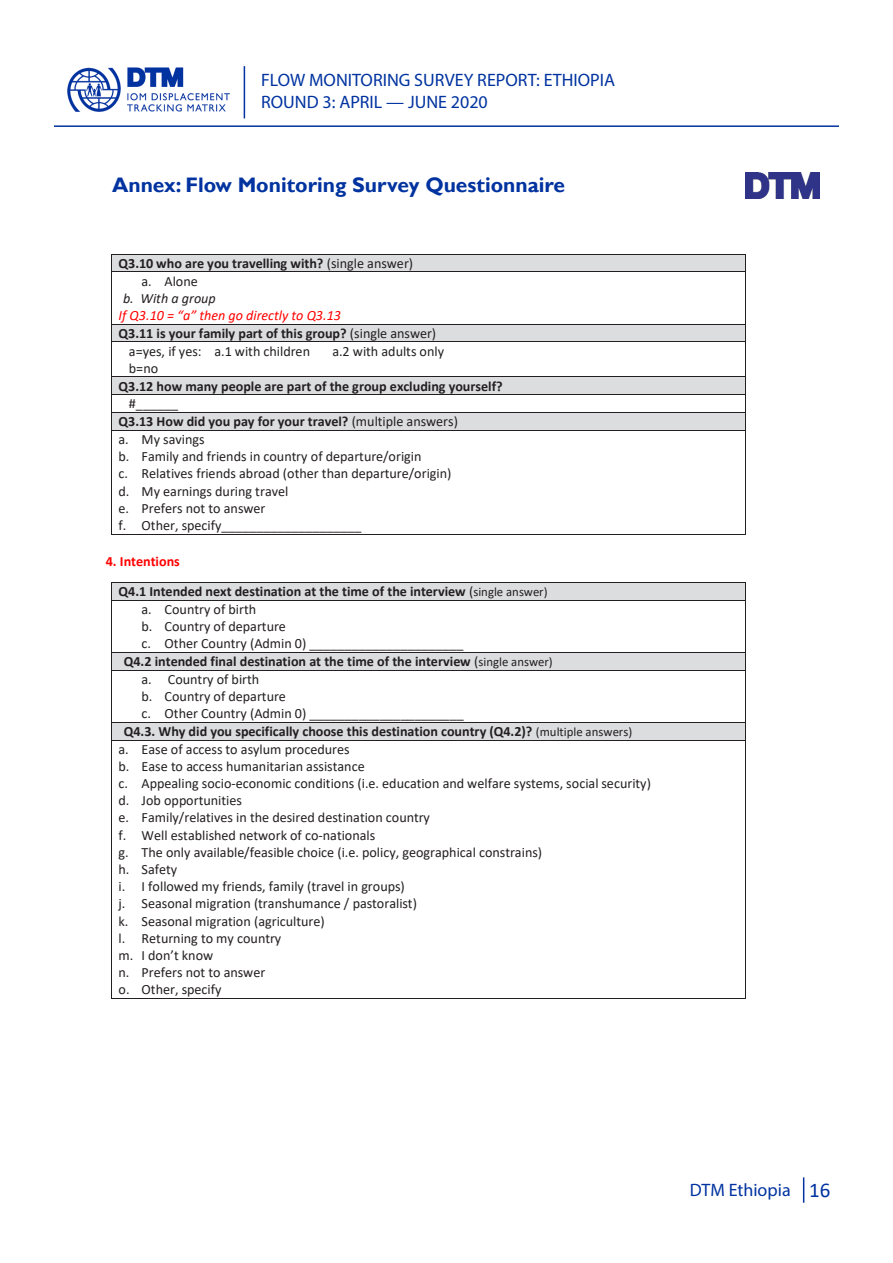
<style>
.page{position:relative;width:893px;height:1263px;background:#fff}
.page>*{position:absolute;margin:0;border:0;box-sizing:border-box;transform-origin:0 0}
.t1{font:700 21px "Gill Sans";color:#0033a0}
.t2{font:21px "Calibri";color:#0033a0}
.t3{font:18px/21.6px "Myriad Pro";color:#0033a0}
.t4{font:14.1px "Calibri";color:#231f20}
.t5{font:700 14.1px/29.5px "Calibri";color:#231f20}
.t6{font:italic 14.1px "Calibri";color:#f00}
.t7{font:italic 14.1px "Calibri";color:#231f20}
.s1{font-weight:400}
.s2{color:#f00}
.s3{font-weight:400;font-size:12.75px}
</style>
<div class="page">
<hr style="left:244px;top:66px;width:1px;height:52px;background:#0033a0">
<hr style="left:54px;top:125px;width:785px;height:2px;background:#0033a0">
<img style="left:67px;top:67px;width:163px;height:45px">
<svg style="left:803px;top:1177px;width:1px;height:26px"></svg>
<img style="left:745px;top:172px;width:74px;height:26px">
<div style="left:118px;top:254px;width:620px;height:18px;background:#dcdddf"></div>
<hr style="left:112px;top:254px;width:633px;height:1px;background:#231f20">
<svg style="left:111px;top:254px;width:1px;height:18px"></svg>
<hr style="left:112px;top:272px;width:633px;height:1px;background:#231f20">
<svg style="left:745px;top:254px;width:1px;height:18px"></svg>
<hr style="left:111px;top:272px;width:1px;height:35px;background:#231f20">
<hr style="left:745px;top:272px;width:1px;height:35px;background:#231f20">
<div style="left:118px;top:324px;width:620px;height:18px;background:#dcdddf"></div>
<hr style="left:112px;top:324px;width:633px;height:1px;background:#231f20">
<svg style="left:111px;top:307px;width:1px;height:35px"></svg>
<hr style="left:112px;top:342px;width:633px;height:1px;background:#231f20">
<svg style="left:745px;top:307px;width:1px;height:35px"></svg>
<hr style="left:111px;top:342px;width:1px;height:35px;background:#231f20">
<hr style="left:745px;top:342px;width:1px;height:35px;background:#231f20">
<div style="left:118px;top:377px;width:620px;height:17px;background:#dcdddf"></div>
<hr style="left:112px;top:377px;width:633px;height:1px;background:#231f20">
<hr style="left:112px;top:394px;width:633px;height:1px;background:#231f20">
<div style="left:112px;top:413px;width:633px;height:17px;background:#dcdddf"></div>
<hr style="left:112px;top:412px;width:633px;height:1px;background:#231f20">
<svg style="left:111px;top:377px;width:1px;height:54px"></svg>
<hr style="left:112px;top:430px;width:633px;height:1px;background:#231f20">
<svg style="left:745px;top:377px;width:1px;height:54px"></svg>
<hr style="left:111px;top:431px;width:1px;height:103px;background:#231f20">
<hr style="left:112px;top:534px;width:633px;height:1px;background:#231f20">
<hr style="left:745px;top:431px;width:1px;height:103px;background:#231f20">
<div style="left:112px;top:583px;width:633px;height:17px;background:#dcdddf"></div>
<hr style="left:112px;top:582px;width:633px;height:1px;background:#231f20">
<svg style="left:111px;top:582px;width:1px;height:18px"></svg>
<hr style="left:112px;top:600px;width:633px;height:1px;background:#231f20">
<svg style="left:745px;top:582px;width:1px;height:18px"></svg>
<hr style="left:111px;top:600px;width:1px;height:52px;background:#231f20">
<hr style="left:745px;top:600px;width:1px;height:52px;background:#231f20">
<div style="left:112px;top:653px;width:633px;height:17px;background:#dcdddf"></div>
<hr style="left:112px;top:652px;width:633px;height:1px;background:#231f20">
<svg style="left:111px;top:652px;width:1px;height:18px"></svg>
<hr style="left:112px;top:670px;width:633px;height:1px;background:#231f20">
<svg style="left:745px;top:652px;width:1px;height:18px"></svg>
<hr style="left:111px;top:670px;width:1px;height:52px;background:#231f20">
<hr style="left:745px;top:670px;width:1px;height:52px;background:#231f20">
<div style="left:112px;top:723px;width:633px;height:17px;background:#dcdddf"></div>
<hr style="left:112px;top:722px;width:633px;height:1px;background:#231f20">
<svg style="left:111px;top:722px;width:1px;height:18px"></svg>
<hr style="left:112px;top:740px;width:633px;height:1px;background:#231f20">
<svg style="left:745px;top:722px;width:1px;height:18px"></svg>
<hr style="left:111px;top:740px;width:1px;height:258px;background:#231f20">
<hr style="left:112px;top:998px;width:633px;height:1px;background:#231f20">
<hr style="left:745px;top:740px;width:1px;height:258px;background:#231f20">
<p class="t3" style="left:261px;top:69px;width:355px">FLOW MONITORING SURVEY REPORT: ETHIOPIA<br>ROUND 3: APRIL — JUNE 2020</p>
<p class="t1" style="left:112px;top:173px;width:455px">Annex: Flow Monitoring Survey Questionnaire</p>
<p class="t5" style="left:118px;top:248px;width:296px">Q3.10 who are you travelling with? <span class="s1">(single answer)</span></p>
<p class="t4" style="left:142px;top:271px;width:58px">a. Alone</p>
<p class="t7" style="left:123px;top:288px;width:94px">b. With a group</p>
<p class="t6" style="left:118px;top:305px;width:224px">If Q3.10 = “a” then go directly to Q3.13</p>
<p class="t5" style="left:118px;top:318px;width:319px">Q3.11 is your family part of this group? <span class="s1">(single answer)</span></p>
<p class="t4" style="left:129px;top:341px;width:183px">a=yes, if yes: a.1 with children</p>
<p class="t4" style="left:332px;top:341px;width:113px">a.2 with adults only</p>
<p class="t4" style="left:129px;top:358px;width:31px">b=no</p>
<p class="t5" style="left:118px;top:371px;width:386px">Q3.12 how many people are part of the group excluding yourself?</p>
<p class="t4" style="left:129px;top:394px;width:51px">#______</p>
<p class="t5" style="left:118px;top:407px;width:341px">Q3.13 How did you pay for your travel? <span class="s1">(multiple answers)</span></p>
<p class="t4" style="left:118px;top:430px;width:88px">a. My savings</p>
<p class="t4" style="left:118px;top:447px;width:304px">b. Family and friends in country of departure/origin</p>
<p class="t4" style="left:118px;top:464px;width:334px">c. Relatives friends abroad (other than departure/origin)</p>
<p class="t4" style="left:119px;top:481px;width:171px">d. My earnings during travel</p>
<p class="t4" style="left:119px;top:498px;width:148px">e. Prefers not to answer</p>
<p class="t4" style="left:118px;top:516px;width:245px">f. Other, specify____________________</p>
<p class="t5" style="left:118px;top:547px;width:431px;text-indent:-13px"><span class="s2">4. Intentions<br></span>Q4.1 Intended next destination at the time of the interview <span class="s1">(</span><span class="s3">single answer)</span></p>
<p class="t4" style="left:142px;top:599px;width:116px">a. Country of birth</p>
<p class="t4" style="left:142px;top:616px;width:146px">b. Country of departure</p>
<p class="t4" style="left:142px;top:634px;width:324px">c. Other Country (Admin 0) ______________________</p>
<p class="t5" style="left:124px;top:646px;width:430px">Q4.2 intended final destination at the time of the interview <span class="s1">(</span><span class="s3">single answer)</span></p>
<p class="t4" style="left:142px;top:669px;width:119px">a. Country of birth</p>
<p class="t4" style="left:142px;top:686px;width:146px">b. Country of departure</p>
<p class="t4" style="left:142px;top:704px;width:324px">c. Other Country (Admin 0) ______________________</p>
<p class="t5" style="left:124px;top:716px;width:510px">Q4.3. Why did you specifically choose this destination country (Q4.2)? <span class="s3">(multiple answers)</span></p>
<p class="t4" style="left:118px;top:739px;width:233px">a. Ease of access to asylum procedures</p>
<p class="t4" style="left:118px;top:756px;width:248px">b. Ease to access humanitarian assistance</p>
<p class="t4" style="left:119px;top:774px;width:534px">c. Appealing socio-economic conditions (i.e. education and welfare systems, social security)</p>
<p class="t4" style="left:119px;top:791px;width:125px">d. Job opportunities</p>
<p class="t4" style="left:119px;top:808px;width:313px">e. Family/relatives in the desired destination country</p>
<p class="t4" style="left:119px;top:825px;width:258px">f. Well established network of co-nationals</p>
<p class="t4" style="left:118px;top:842px;width:425px">g. The only available/feasible choice (i.e. policy, geographical constrains)</p>
<p class="t4" style="left:118px;top:859px;width:60px">h. Safety</p>
<p class="t4" style="left:118px;top:877px;width:288px">i. I followed my friends, family (travel in groups)</p>
<p class="t4" style="left:118px;top:894px;width:300px">j. Seasonal migration (transhumance / pastoralist)</p>
<p class="t4" style="left:118px;top:911px;width:208px">k. Seasonal migration (agriculture)</p>
<p class="t4" style="left:118px;top:928px;width:164px">l. Returning to my country</p>
<p class="t4" style="left:118px;top:945px;width:96px">m. I don’t know</p>
<p class="t4" style="left:118px;top:963px;width:148px">n. Prefers not to answer</p>
<p class="t4" style="left:118px;top:980px;width:104px">o. Other, specify</p>
<p class="t3" style="left:690px;top:1179px;width:102px">DTM Ethiopia</p>
<p class="t2" style="left:809px;top:1175px;width:23px">16</p>
</div>
